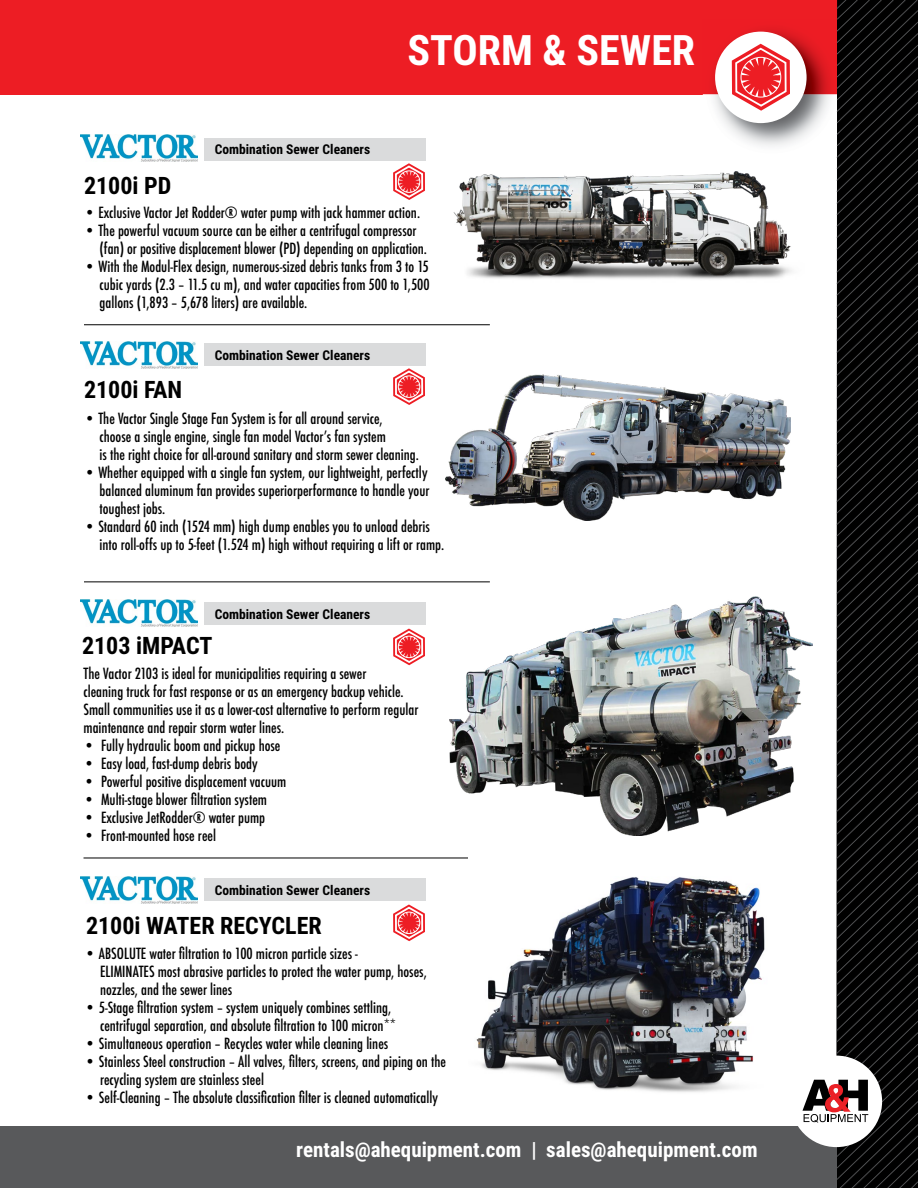
<style>
.page{position:relative;width:918px;height:1188px;background:#fff}
.page>*{position:absolute;margin:0;border:0;box-sizing:border-box;transform-origin:0 0}
.t1{font:700 42px "Roboto Condensed";color:#fff}
.t2{font:700 24px "Roboto Condensed";color:#000}
.t3{font:700 21px "Roboto Condensed";color:#fff}
.t4{font:500 condensed 15px/18px "Futura";color:#000}
.t5{font:700 13.5px "Roboto Condensed";color:#000}
</style>
<div class="page">
<div style="left:0;top:0;width:918px;height:94px;background:#ed1d24"></div>
<div style="left:0;top:1126px;width:837px;height:62px;background:#58595b"></div>
<img style="left:715px;top:29px;width:87px;height:42px">
<div style="left:715px;top:32px;width:92px;height:91px;background:#fff;border-radius:50%"></div>
<div style="left:791px;top:1056px;width:91px;height:91px;background:#fff;border-radius:50%"></div>
<svg style="left:802px;top:0;width:116px;height:1188px"></svg>
<hr style="left:84px;top:324px;width:406px;height:1px;background:#000">
<hr style="left:84px;top:581px;width:406px;height:1px;background:#000">
<hr style="left:84px;top:858px;width:405px;height:1px;background:#000">
<img style="left:450px;top:596px;width:362px;height:239px">
<div style="left:204px;top:879px;width:222px;height:22px;background:#dadbdc"></div>
<div style="left:204px;top:602px;width:222px;height:22px;background:#dadbdc"></div>
<div style="left:204px;top:344px;width:222px;height:22px;background:#dadbdc"></div>
<div style="left:204px;top:138px;width:222px;height:22px;background:#dadbdc"></div>
<img style="left:81px;top:134px;width:117px;height:27px">
<img style="left:81px;top:341px;width:117px;height:27px">
<img style="left:81px;top:600px;width:117px;height:27px">
<img style="left:81px;top:876px;width:117px;height:28px">
<img style="left:469px;top:858px;width:296px;height:234px">
<img style="left:423px;top:73px;width:389px;height:259px">
<img style="left:445px;top:374px;width:345px;height:147px">
<svg style="left:731px;top:43px;width:60px;height:69px"></svg>
<svg style="left:393px;top:163px;width:32px;height:37px"></svg>
<svg style="left:393px;top:368px;width:32px;height:37px"></svg>
<svg style="left:393px;top:629px;width:32px;height:36px"></svg>
<svg style="left:393px;top:905px;width:32px;height:36px"></svg>
<h2 class="t2" style="left:84px;top:168px;width:89px">2100i PD</h2>
<p class="t5" style="left:215px;top:140px;width:157px">Combination Sewer Cleaners</p>
<h1 class="t1" style="left:408px;top:20px;width:289px">STORM &amp; SEWER</h1>
<h1 class="t1" style="left:427px;top:20px;width:260px">XXXXXXXXXXX</h1>
<p class="t4" style="left:84px;top:204px;width:338px">• Exclusive Vactor Jet Rodder® water pump with jack hammer action.</p>
<p class="t4" style="left:100px;top:222px;width:329px;text-indent:-16px">• The powerful vacuum source can be either a centrifugal compressor (fan) or positive displacement blower (PD) depending on application.</p>
<p class="t4" style="left:100px;top:258px;width:332px;text-align:justify;text-indent:-16px">• With the Modul-Flex design, numerous-sized debris tanks from 3 to 15 cubic yards (2.3 – 11.5 cu m), and water capacities from 500 to 1,500 gallons (1,893 – 5,678 liters) are available.</p>
<h2 class="t2" style="left:84px;top:372px;width:100px">2100i FAN</h2>
<p class="t5" style="left:215px;top:345px;width:157px">Combination Sewer Cleaners</p>
<p class="t4" style="left:100px;top:409px;width:321px;text-indent:-16px">• The Vactor Single Stage Fan System is for all around service,<br>choose a single engine, single fan model Vactor’s fan system<br>is the right choice for all-around sanitary and storm sewer cleaning.</p>
<p class="t4" style="left:100px;top:463px;width:331px;text-indent:-16px">• Whether equipped with a single fan system, our lightweight, perfectly balanced aluminum fan provides superiorperformance to handle your toughest jobs.</p>
<p class="t4" style="left:100px;top:517px;width:346px;text-indent:-16px">• Standard 60 inch (1524 mm) high dump enables you to unload debris into roll-offs up to 5-feet (1.524 m) high without requiring a lift or ramp.</p>
<p class="t5" style="left:215px;top:605px;width:157px">Combination Sewer Cleaners</p>
<h2 class="t2" style="left:82px;top:629px;width:132px">2103 iMPACT</h2>
<p class="t4" style="left:84px;top:665px;width:336px">The Vactor 2103 is ideal for municipalities requiring a sewer<br>cleaning truck for fast response or as an emergency backup vehicle.<br>Small communities use it as a lower-cost alternative to perform regular maintenance and repair storm water lines.</p>
<p class="t4" style="left:84px;top:737px;width:198px">• Fully hydraulic boom and pickup hose</p>
<p class="t4" style="left:84px;top:755px;width:176px">• Easy load, fast-dump debris body</p>
<p class="t4" style="left:84px;top:773px;width:204px">• Powerful positive displacement vacuum</p>
<p class="t4" style="left:84px;top:791px;width:185px">• Multi-stage blower filtration system</p>
<p class="t4" style="left:84px;top:809px;width:183px">• Exclusive JetRodder® water pump</p>
<p class="t4" style="left:84px;top:827px;width:134px">• Front-mounted hose reel</p>
<p class="t5" style="left:215px;top:881px;width:157px">Combination Sewer Cleaners</p>
<h2 class="t2" style="left:86px;top:909px;width:237px">2100i WATER RECYCLER</h2>
<p class="t4" style="left:100px;top:944px;width:328px;text-indent:-16px">• ABSOLUTE water filtration to 100 micron particle sizes -<br>ELIMINATES most abrasive particles to protect the water pump, hoses, nozzles, and the sewer lines</p>
<p class="t4" style="left:100px;top:998px;width:298px;text-indent:-16px">• 5-Stage filtration system – system uniquely combines settling, centrifugal separation, and absolute filtration to 100 micron**</p>
<p class="t4" style="left:85px;top:1034px;width:305px">• Simultaneous operation – Recycles water while cleaning lines</p>
<p class="t4" style="left:100px;top:1052px;width:347px;text-indent:-16px">• Stainless Steel construction – All valves, filters, screens, and piping on the recycling system are stainless steel</p>
<p class="t4" style="left:85px;top:1088px;width:355px">• Self-Cleaning – The absolute classification filter is cleaned automatically</p>
<h3 class="t3" style="left:296px;top:1135px;width:463px">rentals@ahequipment.com | sales@ahequipment.com</h3>
</div>
